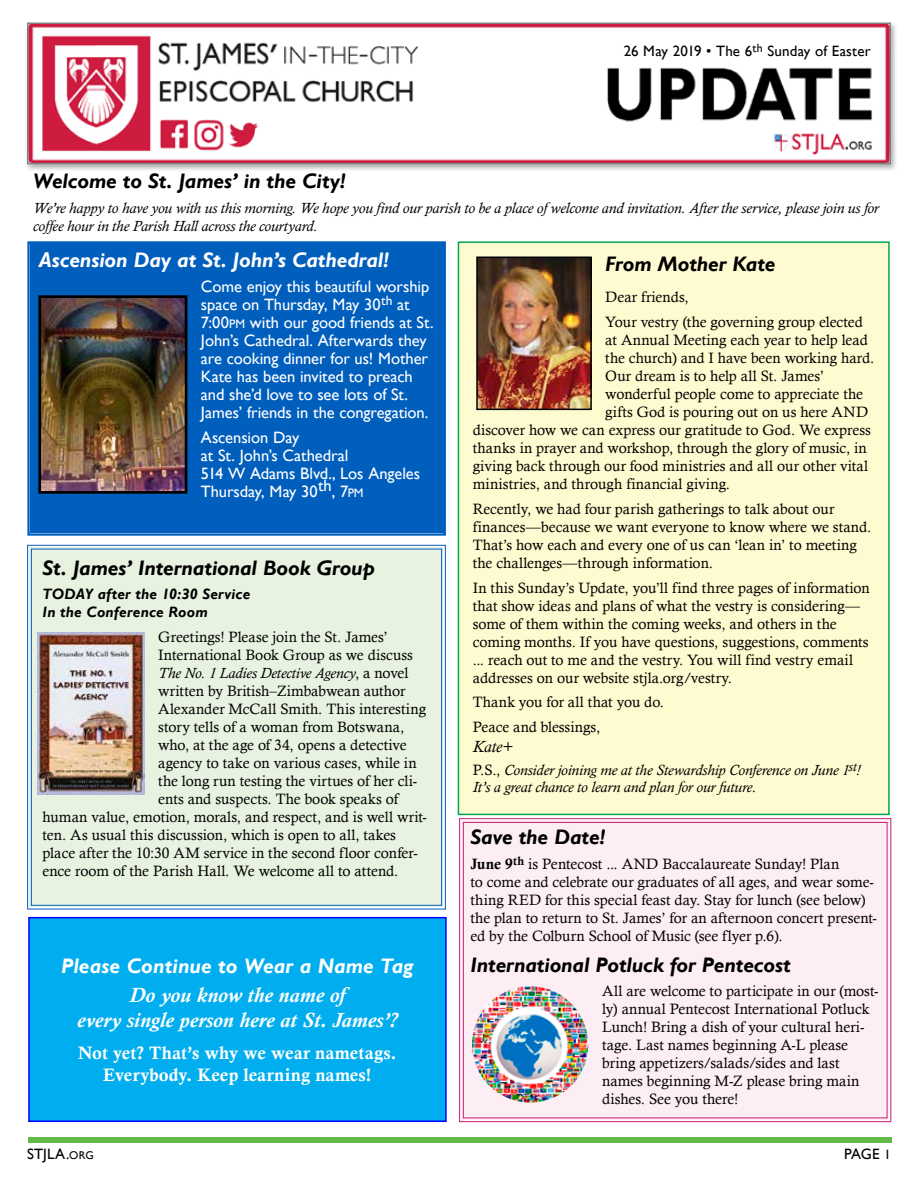
<style>
.page{position:relative;width:918px;height:1188px;background:#fff}
.page>*{position:absolute;margin:0;border:0;box-sizing:border-box;transform-origin:0 0}
.t1{font:italic 700 21px "Gill Sans";letter-spacing:-.01em;color:#000}
.t2{font:italic 700 21px "Gill Sans";color:#fff}
.t3{font:italic 700 21px/25.2px "Calisto";color:#fff;text-align:center}
.t4{font:18px/21.6px "Calis MT Bol";letter-spacing:.005em;color:#fff;text-align:center}
.t5{font:16.5px/18px "Gill Sans";letter-spacing:-.005em;color:#fff}
.t6{font:italic 16.5px "Calisto";color:#000}
.t7{font:15px/18px "Calisto";color:#000}
.t8{font:italic 15px/18px "Calisto";letter-spacing:-.005em;color:#000}
.t9{font:italic 700 15px/18px "Gill Sans";letter-spacing:.01em;color:#000}
.t10{font:15px "Gill Sans";letter-spacing:.01em;color:#000}
.t11{font:15px "Gill Sans";letter-spacing:.015em;color:#000}
.s1{font-size:12.3px}
.s2{font-style:inherit}
.s3{font-style:normal}
.s4{font-family:"Calis MT Bol"}
.s5{font-size:11.25px}
.s6{font-size:13.5px}
</style>
<div class="page">
<div style="left:28px;top:1137px;width:864px;height:5px;background:#62bb46"></div>
<div style="left:24px;top:22px;width:874px;height:151px;background:#000;opacity:.3"></div>
<img style="left:29px;top:25px;width:860px;height:137px">
<div style="left:27px;top:23px;width:864px;height:141px;border:1px solid #808080"></div>
<div style="left:27px;top:241px;width:419px;height:295px;background:#005ebd"></div>
<div style="left:31px;top:245px;width:411px;height:287px;border:1px solid #005ebd"></div>
<img style="left:42px;top:299px;width:141px;height:191px">
<div style="left:38px;top:295px;width:149px;height:199px;border:3px solid #000"></div>
<div style="left:27px;top:545px;width:419px;height:365px;background:#e7f2e0"></div>
<div style="left:31px;top:549px;width:411px;height:357px;border:1px solid #005ebd"></div>
<div style="left:29px;top:918px;width:417px;height:203px;background:#00aeef"></div>
<div style="left:28px;top:917px;width:419px;height:205px;border:2px solid #00f"></div>
<div style="left:458px;top:242px;width:431px;height:572px;background:#fffbd0"></div>
<div style="left:458px;top:241px;width:432px;height:574px;border:2px solid #00a651"></div>
<div style="left:459px;top:818px;width:433px;height:304px;background:#fdedf4"></div>
<div style="left:463px;top:822px;width:424px;height:296px;border:1px solid #c61c73"></div>
<img style="left:472px;top:986px;width:117px;height:117px">
<img style="left:38px;top:633px;width:107px;height:162px">
<img style="left:479px;top:260px;width:110px;height:147px">
<div style="left:476px;top:257px;width:116px;height:153px;border:2px solid #000"></div>
<p class="t10" style="left:624px;top:42px;width:249px">26 May 2019 • The 6<sup>th</sup> Sunday of Easter</p>
<h1 class="t1" style="left:33px;top:169px;width:314px">Welcome to St. James’ in the City!</h1>
<p class="t8" style="left:33px;top:199px;width:847px">We’re happy to have you with us this morning. We hope you find our parish to be a place of welcome and invitation. After the service, please join us for coffee hour in the Parish Hall across the courtyard.</p>
<h1 class="t2" style="left:39px;top:248px;width:352px">Ascension Day at St. John’s Cathedral!</h1>
<p class="t5" style="left:201px;top:278px;width:234px">Come enjoy this beautiful worship space on Thursday, May 30<sup>th</sup> at 7:00<span class="s1">PM</span> with our good friends at St.<br>John’s Cathedral. Afterwards they are cooking dinner for us! Mother Kate has been invited to preach and she’d love to see lots of St.<br>James’ friends in the congregation.</p>
<p class="t5" style="left:201px;top:428px;width:221px">Ascension Day<br>at St. John’s Cathedral<br>514 W Adams Blvd., Los Angeles<br>Thursday, May 30th, 7<span class="s1">PM</span></p>
<h1 class="t1" style="left:43px;top:555px;width:334px">St. James’ International Book Group</h1>
<p class="t9" style="left:43px;top:586px;width:209px">TODAY after the <span class="s2">10:30</span> Service<br>In the Conference Room</p>
<p class="t7" style="left:158px;top:628px;width:231px">Greetings! Please join the St. James’</p>
<p class="t7" style="left:158px;top:646px;width:256px">International Book Group as we discuss</p>
<p class="t8" style="left:158px;top:664px;width:252px">The No. 1 Ladies Detective Agency<span class="s3">, a novel</span></p>
<p class="t7" style="left:158px;top:682px;width:249px">written by British–Zimbabwean author</p>
<p class="t7" style="left:158px;top:700px;width:269px">Alexander McCall Smith. This interesting</p>
<p class="t7" style="left:158px;top:718px;width:248px">story tells of a woman from Botswana,</p>
<p class="t7" style="left:158px;top:736px;width:250px">who, at the age of 34, opens a detective</p>
<p class="t7" style="left:158px;top:754px;width:260px">agency to take on various cases, while in</p>
<p class="t7" style="left:158px;top:772px;width:261px">the long run testing the virtues of her cli-</p>
<p class="t7" style="left:158px;top:790px;width:241px">ents and suspects. The book speaks of</p>
<p class="t7" style="left:43px;top:808px;width:386px">human value, emotion, morals, and respect, and is well writ-</p>
<p class="t7" style="left:43px;top:826px;width:355px">ten. As usual this discussion, which is open to all, takes</p>
<p class="t7" style="left:43px;top:844px;width:377px">place after the 10:30 AM service in the second floor confer-</p>
<p class="t7" style="left:43px;top:862px;width:357px">ence room of the Parish Hall. We welcome all to attend.</p>
<h1 class="t2" style="left:61px;top:954px;width:354px">Please Continue to Wear a Name Tag</h1>
<h1 class="t3" style="left:77px;top:983px;width:322px">Do you know the name of<br>every single person here at St. James’?</h1>
<p class="t4" style="left:78px;top:1042px;width:320px">Not yet? That’s why we wear nametags.<br>Everybody. Keep learning names!</p>
<h1 class="t1" style="left:605px;top:252px;width:172px">From Mother Kate</h1>
<p class="t7" style="left:605px;top:285px;width:259px;line-height:24.8px">Dear friends,<br>Your vestry (the governing group elected</p>
<p class="t7" style="left:605px;top:331px;width:264px">at Annual Meeting each year to help lead</p>
<p class="t7" style="left:605px;top:349px;width:271px">the church) and I have been working hard.</p>
<p class="t7" style="left:605px;top:367px;width:220px">Our dream is to help all St. James’</p>
<p class="t7" style="left:605px;top:385px;width:259px">wonderful people come to appreciate the</p>
<p class="t7" style="left:605px;top:403px;width:264px">gifts God is pouring out on us here AND</p>
<p class="t7" style="left:473px;top:421px;width:400px">discover how we can express our gratitude to God. We express</p>
<p class="t7" style="left:473px;top:439px;width:396px">thanks in prayer and workshop, through the glory of music, in</p>
<p class="t7" style="left:473px;top:457px;width:397px">giving back through our food ministries and all our other vital</p>
<p class="t7" style="left:473px;top:475px;width:259px">ministries, and through financial giving.</p>
<p class="t7" style="left:473px;top:500px;width:400px">Recently, we had four parish gatherings to talk about our finances—because we want everyone to know where we stand.<br>That’s how each and every one of us can ‘lean in’ to meeting the challenges—through information.</p>
<p class="t7" style="left:473px;top:578px;width:399px">In this Sunday’s Update, you’ll find three pages of information that show ideas and plans of what the vestry is considering— some of them within the coming weeks, and others in the coming months. If you have questions, suggestions, comments ... reach out to me and the vestry. You will find vestry email addresses on our website stjla.org/vestry.</p>
<p class="t7" style="left:473px;top:690px;width:193px;line-height:24.8px">Thank you for all that you do.<br>Peace and blessings,</p>
<p class="t6" style="left:473px;top:737px;width:42px">Kate+</p>
<p class="t8" style="left:473px;top:762px;width:389px;line-height:16.5px"><span class="s3">P.S.,</span> Consider joining me at the Stewardship Conference on June 1<sup>st</sup>!<br>It’s a great chance to learn and plan for our future<span class="s3">.</span></p>
<h1 class="t1" style="left:470px;top:825px;width:136px">Save the Date!</h1>
<p class="t7" style="left:470px;top:855px;width:408px"><span class="s4">June 9</span><sup>th</sup> is Pentecost ... AND Baccalaureate Sunday! Plan<br>to come and celebrate our graduates of all ages, and wear some&shy;thing RED for this special feast day. Stay for lunch (see below) the plan to return to St. James’ for an afternoon concert present&shy;ed by the Colburn School of Music (see flyer p.6).</p>
<h1 class="t1" style="left:470px;top:952px;width:322px">International Potluck for Pentecost</h1>
<p class="t7" style="left:602px;top:982px;width:278px">All are welcome to participate in our (most&shy;ly) annual Pentecost International Potluck Lunch! Bring a dish of your cultural heri&shy;tage. Last names beginning A-L please bring appetizers/salads/sides and last names beginning M-Z please bring main dishes. See you there!</p>
<p class="t11" style="left:27px;top:1145px;width:68px">STJLA.<span class="s5">ORG</span></p>
<p class="t10" style="left:844px;top:1145px;width:48px">PAGE <span class="s6">1</span></p>
</div>
